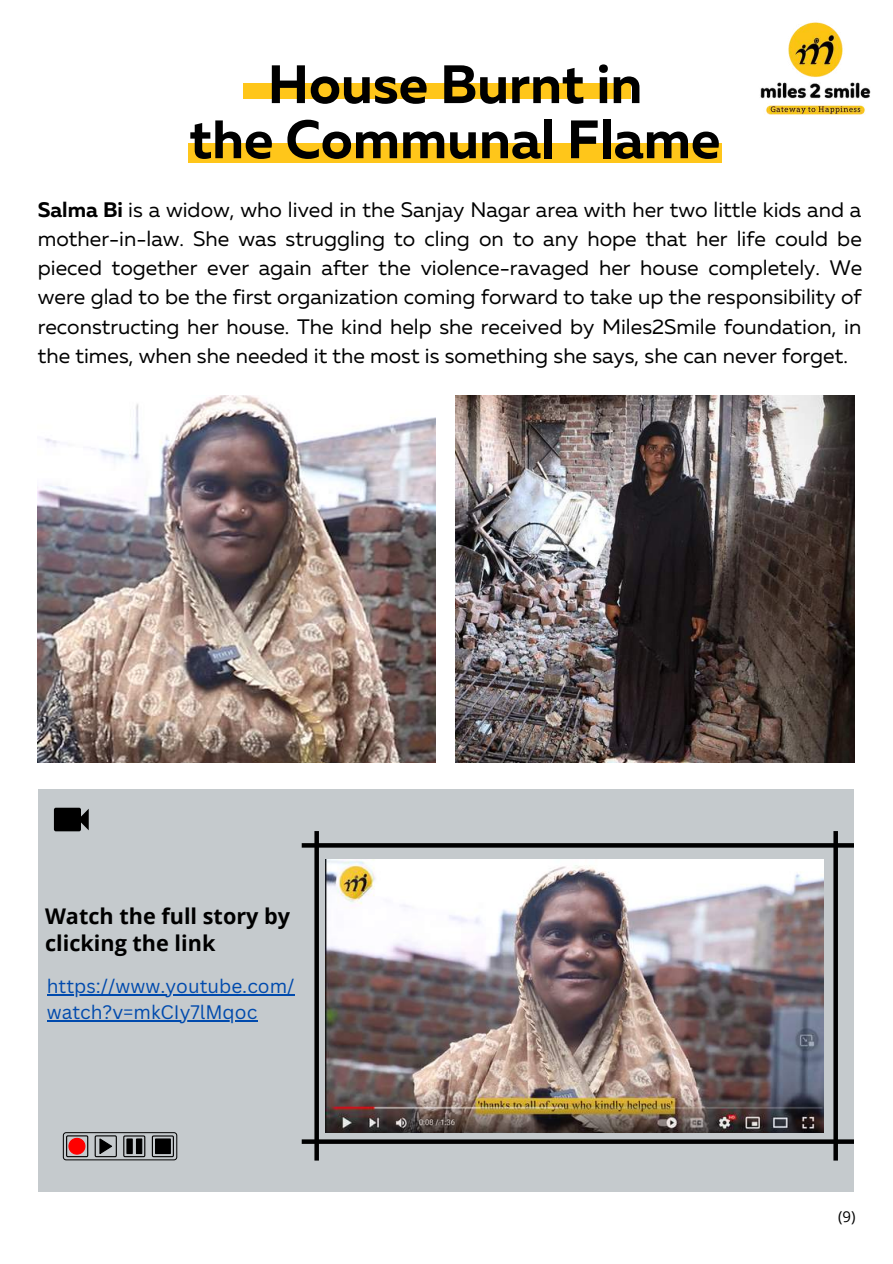
<style>
.page{position:relative;width:893px;height:1264px;background:#fff}
.page>*{position:absolute;margin:0;border:0;box-sizing:border-box;transform-origin:0 0}
.t1{font:700 53.85px/55.1px "Muller";color:#000;text-align:center}
.t2{font:700 21.6px/27.5px "Open Sans";color:#000}
.t3{font:21px/29.2px "Muller";color:#000;text-align:justify}
.t4{font:19.05px/25.8px "Canva Sans";color:#004aad}
.t5{font:15px "Open Sans";color:#000}
.s1{font-weight:700}
</style>
<div class="page">
<img style="left:760px;top:22px;width:111px;height:93px">
<div style="left:188px;top:144px;width:534px;height:19px;background:#ffc61a"></div>
<div style="left:243px;top:83px;width:387px;height:16px;background:#ffc61a"></div>
<img style="left:455px;top:395px;width:399px;height:368px">
<img style="left:38px;top:395px;width:398px;height:368px">
<div style="left:39px;top:788px;width:815px;height:403px;background:#c5cacd"></div>
<div style="left:314px;top:831px;width:5px;height:329px;background:#000"></div>
<svg style="left:833px;top:831px;width:4px;height:329px"></svg>
<svg style="left:302px;top:843px;width:551px;height:4px;background:#060606"></svg>
<svg style="left:302px;top:1139px;width:551px;height:4px;background:#121313"></svg>
<svg style="left:54px;top:807px;width:35px;height:24px"></svg>
<svg style="left:63px;top:1132px;width:114px;height:28px"></svg>
<img style="left:325px;top:859px;width:498px;height:273px">
<hr style="left:47px;top:994px;width:247px;height:1px;background:#004aad">
<hr style="left:47px;top:1020px;width:210px;height:1px;background:#004aad">
<h1 class="t1" style="left:189px;top:61px;width:532px">House Burnt in<br>the Communal Flame</h1>
<p class="t3" style="left:38px;top:196px;width:825px"><span class="s1">Salma Bi</span> is a widow, who lived in the Sanjay Nagar area with her two little kids and a mother-in-law. She was struggling to cling on to any hope that her life could be pieced together ever again after the violence-ravaged her house completely. We were glad to be the first organization coming forward to take up the responsibility of reconstructing her house. The kind help she received by Miles2Smile foundation, in the times, when she needed it the most is something she says, she can never forget.</p>
<p class="t2" style="left:45px;top:901px;width:246px">Watch the full story by clicking the link</p>
<p class="t4" style="left:47px;top:972px;width:249px">https://www.youtube.com/ watch?v=mkCIy7lMqoc</p>
<p class="t5" style="left:838px;top:1206px;width:19px">(9)</p>
</div>
